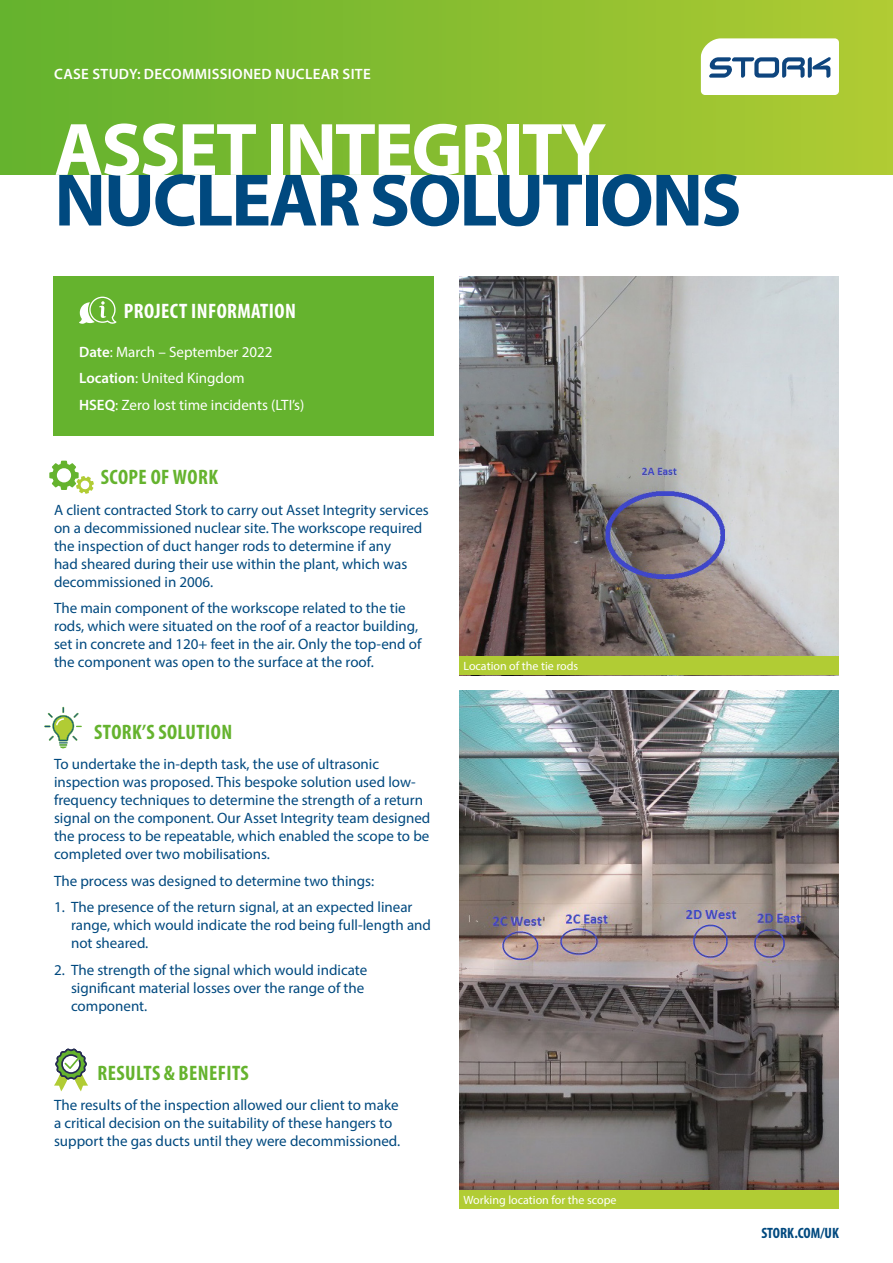
<style>
.page{position:relative;width:893px;height:1263px;background:#fff}
.page>*{position:absolute;margin:0;border:0;box-sizing:border-box;transform-origin:0 0}
.t1{font:700 75px "Myriad Pro";letter-spacing:-.03em;color:#00497f}
.t2{font:700 75px "Myriad Pro";letter-spacing:-.03em;color:#fff}
.t3{font:700 condensed 21px "Myriad Pro";letter-spacing:.02em;color:#65b32e}
.t4{font:700 condensed 21px "Myriad Pro";letter-spacing:.02em;color:#fff}
.t5{font:15px/18px "Myriad Pro";color:#00497f}
.t6{font:15px/26.5px "Myriad Pro";color:#fff}
.t7{font:600 15px "Myriad Pro";letter-spacing:.02em;color:#fff}
.t8{font:700 condensed 15px "Myriad Pro";color:#00497f}
.t9{font:12px "Myriad Pro";color:#fff}
.s1{font-weight:600}
</style>
<div class="page">
<div style="left:0;top:0;width:893px;height:174px;background:linear-gradient(to right,#60b12e,#afca33)"></div>
<svg style="left:701px;top:38px;width:138px;height:57px"></svg>
<div style="left:54px;top:276px;width:380px;height:159px;background:#65b32e"></div>
<svg style="left:79px;top:297px;width:38px;height:27px"></svg>
<svg style="left:44px;top:707px;width:38px;height:42px"></svg>
<svg style="left:49px;top:461px;width:45px;height:33px"></svg>
<svg style="left:54px;top:1048px;width:34px;height:43px"></svg>
<img style="left:459px;top:276px;width:380px;height:380px">
<img style="left:459px;top:690px;width:380px;height:500px">
<div style="left:459px;top:1190px;width:380px;height:19px;background:#b1cc34"></div>
<div style="left:459px;top:656px;width:380px;height:19px;background:#b1cc34"></div>
<p class="t7" style="left:54px;top:64px;width:318px">CASE STUDY: DECOMMISSIONED NUCLEAR SITE</p>
<h1 class="t2" style="left:54px;top:101px;width:553px">ASSET INTEGRITY</h1>
<h1 class="t1" style="left:54px;top:151px;width:689px">NUCLEAR SOLUTIONS</h1>
<h2 class="t4" style="left:124px;top:298px;width:174px">PROJECT INFORMATION</h2>
<p class="t6" style="left:79px;top:338px;width:227px"><span class="s1">Date</span>: March – September 2022<br><span class="s1">Location</span>: United Kingdom<br><span class="s1">HSEQ</span>: Zero lost time incidents (LTI’s)</p>
<h2 class="t3" style="left:101px;top:464px;width:119px">SCOPE OF WORK</h2>
<p class="t5" style="left:54px;top:500px;width:376px">A client contracted Stork to carry out Asset Integrity services on a decommissioned nuclear site. The workscope required the inspection of duct hanger rods to determine if any<br>had sheared during their use within the plant, which was decommissioned in 2006.</p>
<p class="t5" style="left:54px;top:599px;width:369px">The main component of the workscope related to the tie rods, which were situated on the roof of a reactor building, set in concrete and 120+ feet in the air. Only the top-end of the component was open to the surface at the roof.</p>
<h2 class="t3" style="left:94px;top:718px;width:139px">STORK’S SOLUTION</h2>
<p class="t5" style="left:54px;top:755px;width:378px">To undertake the in-depth task, the use of ultrasonic inspection was proposed. This bespoke solution used low&shy;frequency techniques to determine the strength of a return signal on the component. Our Asset Integrity team designed the process to be repeatable, which enabled the scope to be completed over two mobilisations.</p>
<p class="t5" style="left:54px;top:871px;width:322px">The process was designed to determine two things:</p>
<p class="t5" style="left:71px;top:898px;width:361px;text-indent:-17px">1. The presence of the return signal, at an expected linear range, which would indicate the rod being full-length and not sheared.</p>
<p class="t5" style="left:71px;top:960px;width:298px;text-indent:-17px">2. The strength of the signal which would indicate significant material losses over the range of the component.</p>
<h2 class="t3" style="left:98px;top:1059px;width:153px">RESULTS &amp; BENEFITS</h2>
<p class="t5" style="left:54px;top:1096px;width:348px">The results of the inspection allowed our client to make a critical decision on the suitability of these hangers to support the gas ducts until they were decommissioned.</p>
<p class="t9" style="left:463px;top:658px;width:116px">Location of the tie rods</p>
<p class="t9" style="left:463px;top:1192px;width:155px">Working location for the scope</p>
<p class="t8" style="left:761px;top:1224px;width:79px">STORK.COM/UK</p>
</div>
